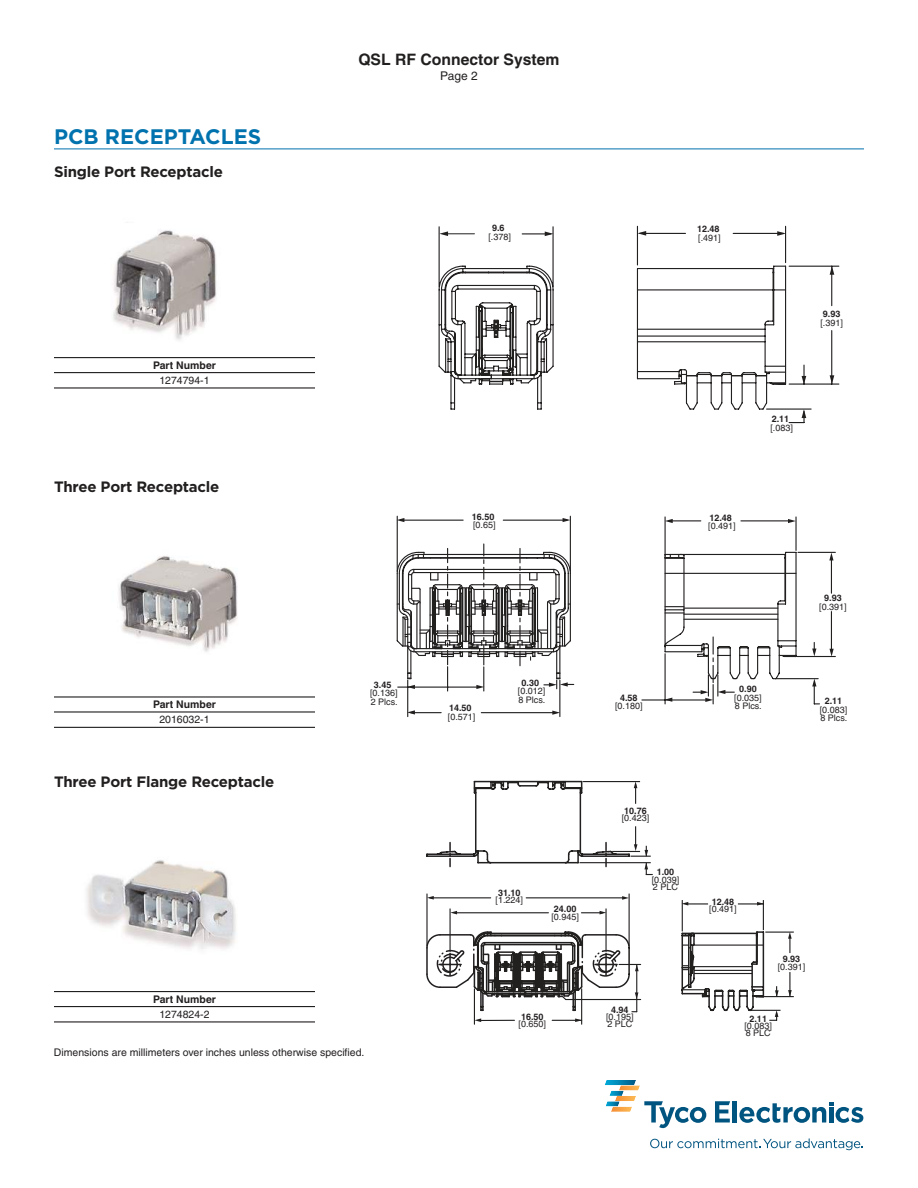
<style>
.page{position:relative;width:918px;height:1188px;background:#fff}
.page>*{position:absolute;margin:0;border:0;box-sizing:border-box;transform-origin:0 0}
.t1{font:700 21px "Gotham";color:#0072ae}
.t2{font:700 15.75px "Helvetica";color:#221f1f}
.t3{font:700 15px "Gotham";letter-spacing:-.015em;color:#221f1f}
.t4{font:12px "Helvetica";color:#221f1f}
.t5{font:10.5px "Helvetica";color:#221f1f}
.t6{font:700 10.5px "Helvetica";color:#221f1f}
.t7{font:9px/8.6px "Helvetica";color:#231f20}
.t8{font:700 9px "Helvetica";color:#231f20}
</style>
<div class="page">
<hr style="left:54px;top:149px;width:810px;height:1px;background:#0072ae">
<img style="left:113px;top:222px;width:104px;height:118px">
<hr style="left:54px;top:357px;width:261px;height:1px;background:#221f1f">
<hr style="left:54px;top:372px;width:261px;height:1px;background:#221f1f">
<hr style="left:54px;top:387px;width:261px;height:2px;background:#221f1f">
<hr style="left:54px;top:696px;width:261px;height:2px;background:#221f1f">
<hr style="left:54px;top:711px;width:261px;height:2px;background:#221f1f">
<hr style="left:54px;top:727px;width:261px;height:1px;background:#221f1f">
<svg style="left:715px;top:1101px;width:15px;height:21px"></svg>
<svg style="left:644px;top:1101px;width:62px;height:27px"></svg>
<hr style="left:733px;top:1101px;width:4px;height:22px;background:#005480">
<svg style="left:739px;top:1102px;width:124px;height:21px"></svg>
<svg style="left:650px;top:1138px;width:213px;height:12px"></svg>
<img style="left:605px;top:1080px;width:31px;height:5px">
<img style="left:609px;top:1091px;width:15px;height:5px">
<img style="left:606px;top:1101px;width:14px;height:6px">
<img style="left:619px;top:1085px;width:21px;height:6px">
<img style="left:615px;top:1096px;width:21px;height:5px">
<img style="left:611px;top:1107px;width:21px;height:5px">
<img style="left:118px;top:556px;width:120px;height:96px">
<svg style="left:438px;top:225px;width:402px;height:199px"></svg>
<svg style="left:439px;top:231px;width:35px;height:5px"></svg>
<svg style="left:545px;top:231px;width:8px;height:5px"></svg>
<svg style="left:777px;top:231px;width:9px;height:5px"></svg>
<svg style="left:637px;top:231px;width:9px;height:5px"></svg>
<svg style="left:830px;top:266px;width:4px;height:9px"></svg>
<svg style="left:830px;top:375px;width:4px;height:9px"></svg>
<svg style="left:802px;top:376px;width:4px;height:9px"></svg>
<svg style="left:802px;top:409px;width:4px;height:9px"></svg>
<svg style="left:396px;top:515px;width:440px;height:202px"></svg>
<svg style="left:396px;top:551px;width:401px;height:129px"></svg>
<svg style="left:563px;top:518px;width:7px;height:4px"></svg>
<svg style="left:397px;top:518px;width:7px;height:4px"></svg>
<svg style="left:549px;top:672px;width:19px;height:15px"></svg>
<svg style="left:552px;top:711px;width:8px;height:4px"></svg>
<svg style="left:407px;top:710px;width:8px;height:5px"></svg>
<svg style="left:476px;top:685px;width:8px;height:4px"></svg>
<svg style="left:407px;top:685px;width:8px;height:4px"></svg>
<svg style="left:788px;top:519px;width:8px;height:4px"></svg>
<svg style="left:665px;top:519px;width:8px;height:4px"></svg>
<svg style="left:829px;top:553px;width:5px;height:7px"></svg>
<svg style="left:829px;top:649px;width:5px;height:8px"></svg>
<svg style="left:812px;top:679px;width:4px;height:7px"></svg>
<svg style="left:812px;top:649px;width:4px;height:7px"></svg>
<svg style="left:701px;top:690px;width:24px;height:12px"></svg>
<svg style="left:665px;top:698px;width:7px;height:4px"></svg>
<hr style="left:54px;top:991px;width:261px;height:1px;background:#221f1f">
<hr style="left:54px;top:1006px;width:261px;height:1px;background:#221f1f">
<hr style="left:54px;top:1021px;width:261px;height:2px;background:#221f1f">
<img style="left:86px;top:860px;width:150px;height:89px">
<hr style="left:759px;top:996px;width:35px;height:1px;background:#221f1f">
<svg style="left:426px;top:781px;width:339px;height:231px"></svg>
<svg style="left:634px;top:781px;width:3px;height:23px"></svg>
<svg style="left:613px;top:826px;width:37px;height:31px"></svg>
<svg style="left:644px;top:863px;width:8px;height:12px"></svg>
<svg style="left:426px;top:896px;width:216px;height:129px"></svg>
<svg style="left:757px;top:902px;width:7px;height:4px"></svg>
<svg style="left:682px;top:902px;width:6px;height:4px"></svg>
<svg style="left:765px;top:932px;width:29px;height:21px"></svg>
<svg style="left:788px;top:972px;width:4px;height:24px"></svg>
<svg style="left:775px;top:986px;width:4px;height:10px"></svg>
<svg style="left:752px;top:1010px;width:29px;height:11px"></svg>
<h1 class="t1" style="left:54px;top:129px;width:209px">PCB RECEPTACLES</h1>
<h3 class="t3" style="left:54px;top:166px;width:171px">Single Port Receptacle</h3>
<p class="t6" style="left:153px;top:361px;width:64px">Part Number</p>
<p class="t5" style="left:159px;top:376px;width:52px">1274794-1</p>
<h3 class="t3" style="left:54px;top:481px;width:167px">Three Port Receptacle</h3>
<p class="t6" style="left:153px;top:700px;width:64px">Part Number</p>
<p class="t5" style="left:159px;top:715px;width:52px">2016032-1</p>
<h3 class="t3" style="left:54px;top:776px;width:222px">Three Port Flange Receptacle</h3>
<p class="t6" style="left:153px;top:995px;width:64px">Part Number</p>
<p class="t5" style="left:159px;top:1010px;width:52px">1274824-2</p>
<h2 class="t2" style="left:358px;top:54px;width:203px">QSL RF Connector System</h2>
<h3 class="t4" style="left:440px;top:71px;width:39px">Page 2</h3>
<p class="t8" style="left:492px;top:224px;width:14px">9.6</p>
<p class="t7" style="left:488px;top:234px;width:24px">[.378]</p>
<p class="t8" style="left:472px;top:513px;width:24px">16.50</p>
<p class="t7" style="left:473px;top:522px;width:24px">[0.65]</p>
<p class="t8" style="left:374px;top:681px;width:19px">3.45</p>
<p class="t7" style="left:370px;top:690px;width:29px">[0.136]<br>2 Plcs.</p>
<p class="t8" style="left:449px;top:705px;width:24px">14.50</p>
<p class="t7" style="left:448px;top:713px;width:29px">[0.571]</p>
<p class="t8" style="left:522px;top:679px;width:19px">0.30</p>
<p class="t7" style="left:518px;top:688px;width:29px">[0.012]<br>8 Plcs.</p>
<p class="t8" style="left:498px;top:889px;width:24px">31.10</p>
<p class="t7" style="left:496px;top:897px;width:29px">[1.224]</p>
<p class="t8" style="left:554px;top:906px;width:24px">24.00</p>
<p class="t7" style="left:551px;top:913px;width:29px">[0.945]</p>
<p class="t8" style="left:521px;top:1013px;width:24px">16.50</p>
<p class="t7" style="left:519px;top:1021px;width:29px">[0.650]</p>
<p class="t5" style="left:54px;top:1048px;width:312px">Dimensions are millimeters over inches unless otherwise specified.</p>
<p class="t8" style="left:697px;top:225px;width:24px">12.48</p>
<p class="t7" style="left:698px;top:234px;width:24px">[.491]</p>
<p class="t8" style="left:823px;top:310px;width:19px">9.93</p>
<p class="t7" style="left:820px;top:319px;width:24px">[.391]</p>
<p class="t8" style="left:620px;top:694px;width:19px">4.58</p>
<p class="t7" style="left:615px;top:703px;width:29px">[0.180]</p>
<p class="t8" style="left:772px;top:415px;width:19px">2.11</p>
<p class="t7" style="left:770px;top:425px;width:24px">[.083]</p>
<p class="t8" style="left:709px;top:514px;width:24px">12.48</p>
<p class="t7" style="left:708px;top:523px;width:29px">[0.491]</p>
<p class="t8" style="left:739px;top:686px;width:19px">0.90</p>
<p class="t7" style="left:734px;top:694px;width:29px">[0.035]<br>8 Plcs.</p>
<p class="t8" style="left:824px;top:595px;width:19px">9.93</p>
<p class="t7" style="left:819px;top:603px;width:29px">[0.391]</p>
<p class="t8" style="left:825px;top:697px;width:19px">2.11</p>
<p class="t7" style="left:820px;top:706px;width:29px">[0.083]<br>8 Plcs.</p>
<p class="t8" style="left:624px;top:807px;width:24px">10.76</p>
<p class="t7" style="left:622px;top:815px;width:29px">[0.423]</p>
<p class="t8" style="left:657px;top:869px;width:19px">1.00</p>
<p class="t7" style="left:652px;top:877px;width:29px;line-height:7.4px">[0.039]<br>2 PLC</p>
<p class="t8" style="left:611px;top:1006px;width:19px">4.94</p>
<p class="t7" style="left:606px;top:1014px;width:29px;line-height:7.4px">[0.195]<br>2 PLC</p>
<p class="t8" style="left:712px;top:898px;width:24px">12.48</p>
<p class="t7" style="left:709px;top:905px;width:29px">[0.491]</p>
<p class="t8" style="left:783px;top:956px;width:19px">9.93</p>
<p class="t7" style="left:778px;top:963px;width:29px">[0.391]</p>
<p class="t8" style="left:749px;top:1015px;width:19px">2.11</p>
<p class="t7" style="left:744px;top:1023px;width:29px;line-height:7.4px">[0.083]<br>8 PLC</p>
</div>
